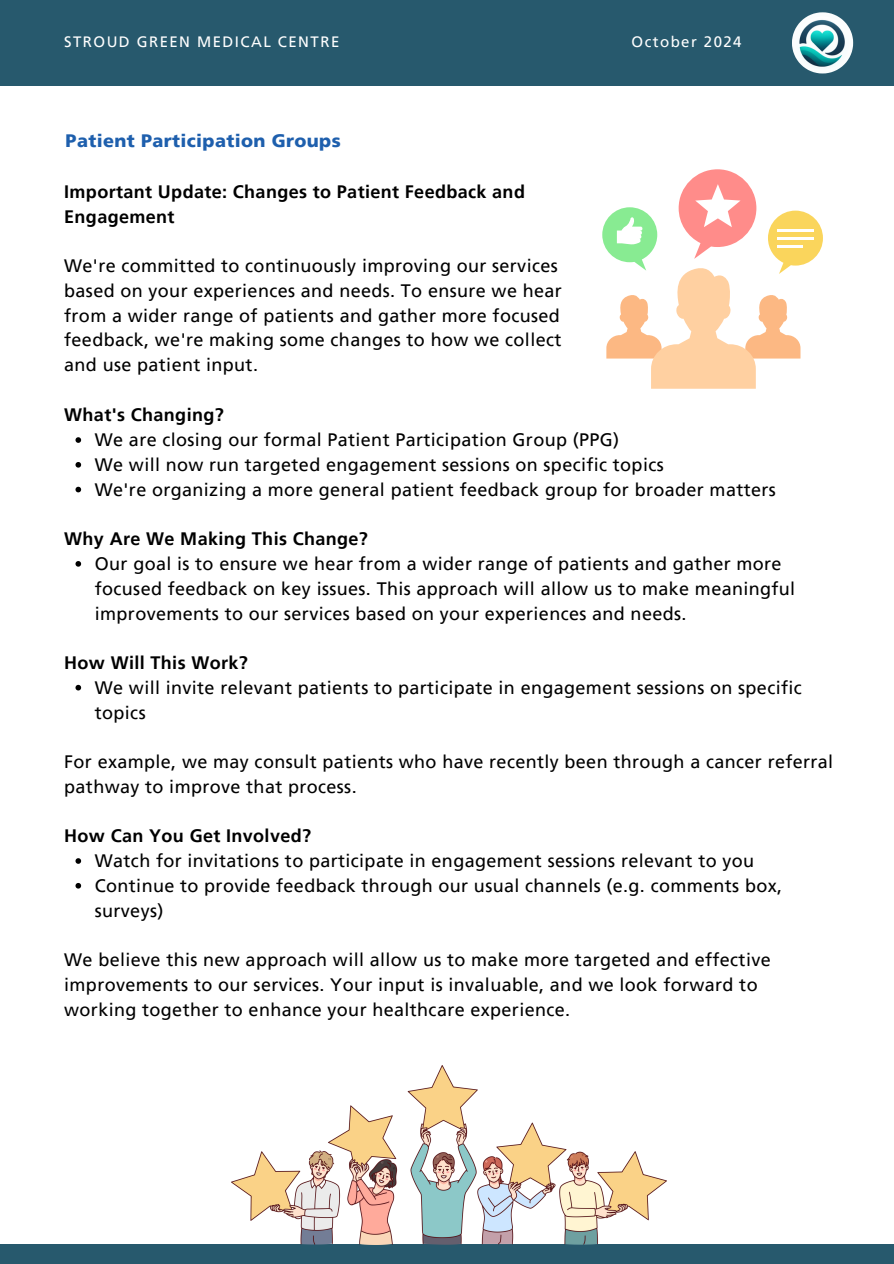
<style>
.page{position:relative;width:894px;height:1264px;background:#fff}
.page>*{position:absolute;margin:0;border:0;box-sizing:border-box;transform-origin:0 0}
.t1{font:18px/24.8px "Frutiger LT Pro";letter-spacing:.02em;color:#000}
.t2{font:700 18px/24.8px "Frutiger LT Pro";letter-spacing:.02em;color:#000}
.t3{font:900 18px "Frutiger LT Pro";letter-spacing:.02em;color:#1e5fad}
.t4{font:15px "Frutiger LT Pro";letter-spacing:.095em;color:#fff}
</style>
<div class="page">
<div style="left:0;top:0;width:893px;height:86px;background:#27596d"></div>
<div style="left:0;top:1244px;width:893px;height:19px;background:#27596d"></div>
<svg style="left:75px;top:437px;width:6px;height:6px"></svg>
<svg style="left:75px;top:462px;width:6px;height:5px"></svg>
<svg style="left:75px;top:487px;width:6px;height:5px"></svg>
<svg style="left:75px;top:561px;width:6px;height:5px"></svg>
<svg style="left:75px;top:685px;width:6px;height:5px"></svg>
<svg style="left:75px;top:858px;width:6px;height:5px"></svg>
<svg style="left:75px;top:883px;width:6px;height:5px"></svg>
<svg style="left:602px;top:169px;width:220px;height:220px"></svg>
<hr style="left:776px;top:229px;width:37px;height:2px;background:#fff">
<hr style="left:776px;top:237px;width:37px;height:3px;background:#fff">
<hr style="left:776px;top:246px;width:26px;height:2px;background:#fff">
<img style="left:231px;top:1065px;width:435px;height:179px">
<svg style="left:792px;top:12px;width:60px;height:61px"></svg>
<img style="left:795px;top:16px;width:53px;height:53px">
<h2 class="t4" style="left:64px;top:33px;width:276px">STROUD GREEN MEDICAL CENTRE</h2>
<p class="t4" style="left:631px;top:33px;width:112px">October 2024</p>
<h1 class="t3" style="left:66px;top:130px;width:276px">Patient Participation Groups</h1>
<p class="t2" style="left:64px;top:179px;width:462px">Important Update: Changes to Patient Feedback and<br>Engagement</p>
<p class="t1" style="left:64px;top:253px;width:499px">We're committed to continuously improving our services based on your experiences and needs. To ensure we hear from a wider range of patients and gather more focused feedback, we're making some changes to how we collect and use patient input.</p>
<h3 class="t2" style="left:64px;top:402px;width:161px">What's Changing?</h3>
<p class="t1" style="left:95px;top:427px;width:525px">We are closing our formal Patient Participation Group (PPG)</p>
<p class="t1" style="left:95px;top:452px;width:570px">We will now run targeted engagement sessions on specific topics</p>
<h1 class="t1" style="left:95px;top:477px;width:682px">We're organizing a more general patient feedback group for broader matters</h1>
<h1 class="t2" style="left:64px;top:526px;width:305px">Why Are We Making This Change?</h1>
<h2 class="t1" style="left:95px;top:551px;width:701px">Our goal is to ensure we hear from a wider range of patients and gather more focused feedback on key issues. This approach will allow us to make meaningful improvements to our services based on your experiences and needs.</h2>
<p class="t2" style="left:64px;top:650px;width:185px">How Will This Work?</p>
<h1 class="t1" style="left:95px;top:675px;width:708px">We will invite relevant patients to participate in engagement sessions on specific topics</h1>
<p class="t1" style="left:64px;top:749px;width:770px">For example, we may consult patients who have recently been through a cancer referral pathway to improve that process.</p>
<p class="t2" style="left:64px;top:823px;width:248px">How Can You Get Involved?</p>
<p class="t1" style="left:95px;top:848px;width:660px">Watch for invitations to participate in engagement sessions relevant to you</p>
<h1 class="t1" style="left:95px;top:873px;width:688px">Continue to provide feedback through our usual channels (e.g. comments box, surveys)</h1>
<p class="t1" style="left:64px;top:947px;width:707px">We believe this new approach will allow us to make more targeted and effective improvements to our services. Your input is invaluable, and we look forward to working together to enhance your healthcare experience.</p>
</div>
